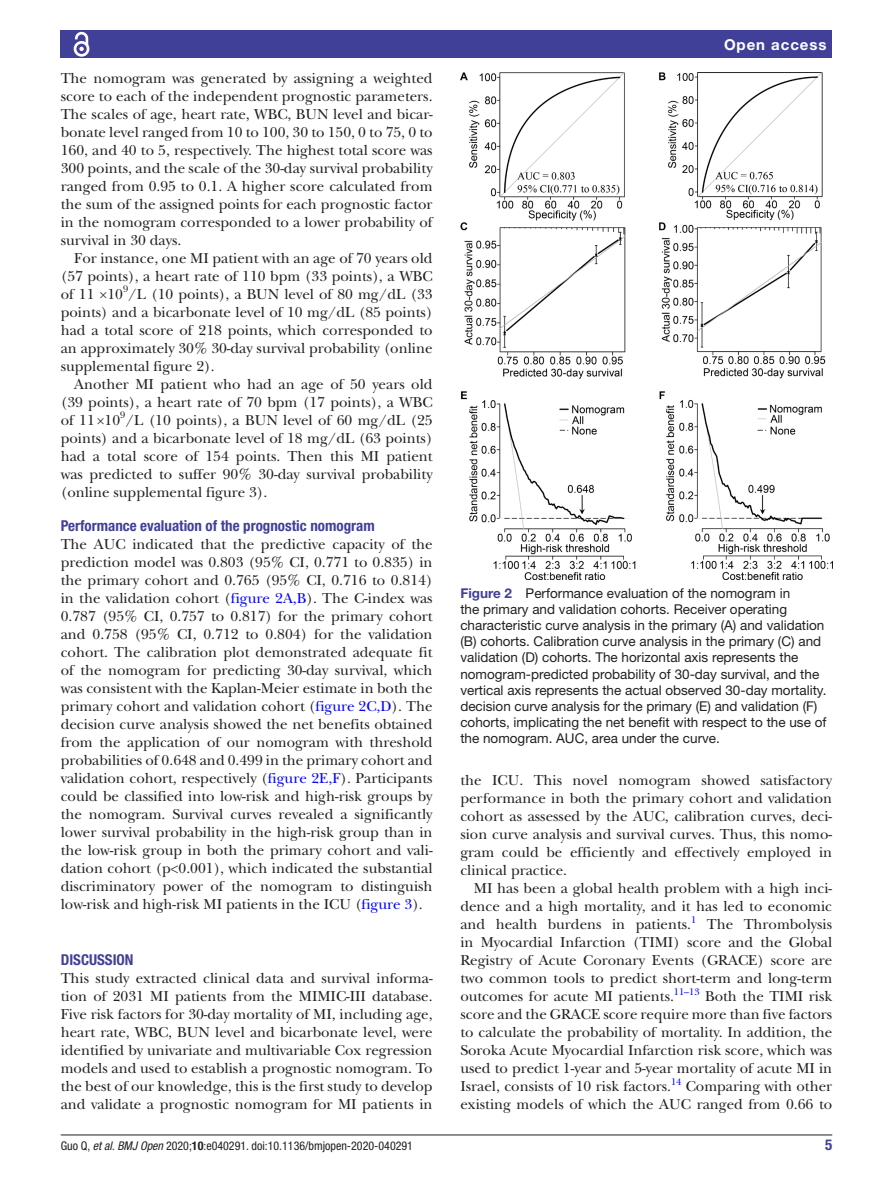
<style>
.page{position:relative;width:893px;height:1191px;background:#fff}
.page>*{position:absolute;margin:0;border:0;box-sizing:border-box;transform-origin:0 0}
.t1{font:15px/18px "New Baskerville";color:#231f20;text-align:justify}
.t2{font:700 condensed 15px "Helvetica Neue LT Std";color:#414099}
.t3{font:700 15px "Helvetica Neue LT Std";letter-spacing:.065em;color:#fff}
.t4{font:13.5px/16.2px "Helvetica Neue LT Std";color:#231f20}
.t5{font:condensed 12px "Helvetica Neue LT Std";color:#231f20}
.t6{font:9.9px "New Baskerville";color:#00f}
.t7{font:9.9px "New Baskerville";color:#231f20}
.s1{color:#00f}
.s2{font-weight:700;color:#414099}
.s3{font-style:italic}
.s4{font-weight:700}
</style>
<div class="page">
<hr style="left:61px;top:1134px;width:771px;height:1px;background:#231f20">
<div style="left:61px;top:31px;width:771px;height:27px;background:#414099"></div>
<svg style="left:73px;top:31px;width:17px;height:26px"></svg>
<img style="left:460px;top:73px;width:372px;height:507px">
<p class="t1" style="left:61px;top:69px;width:373px">The nomogram was generated by assigning a weighted score to each of the independent prognostic parameters.<br>The scales of age, heart rate, WBC, BUN level and bicar&shy;bonate level ranged from 10 to 100, 30 to 150, 0 to 75, 0 to 160, and 40 to 5, respectively. The highest total score was 300 points, and the scale of the 30-day survival probability ranged from 0.95 to 0.1. A higher score calculated from the sum of the assigned points for each prognostic factor in the nomogram corresponded to a lower probability of survival in 30 days.</p>
<p class="t1" style="left:61px;top:249px;width:373px;text-indent:14px">For instance, one MI patient with an age of 70 years old (57 points), a heart rate of 110 bpm (33 points), a WBC of 11 ×10 /L (10 points), a BUN level of 80 mg/dL (33</p>
<p class="t7" style="left:123px;top:283px;width:7px">9</p>
<p class="t1" style="left:61px;top:303px;width:373px">points) and a bicarbonate level of 10 mg/dL (85 points) had a total score of 218 points, which corresponded to an approximately 30% 30-day survival probability (online supplemental figure 2).</p>
<p class="t1" style="left:61px;top:375px;width:373px;text-indent:14px">Another MI patient who had an age of 50 years old (39 points), a heart rate of 70 bpm (17 points), a WBC of 11×10 /L (10 points), a BUN level of 60 mg/dL (25</p>
<p class="t7" style="left:120px;top:409px;width:7px">9</p>
<p class="t1" style="left:61px;top:429px;width:373px">points) and a bicarbonate level of 18 mg/dL (63 points) had a total score of 154 points. Then this MI patient was predicted to suffer 90% 30-day survival probability (online supplemental figure 3).</p>
<p class="t2" style="left:61px;top:516px;width:316px">Performance evaluation of the prognostic nomogram</p>
<p class="t1" style="left:61px;top:535px;width:373px">The AUC indicated that the predictive capacity of the prediction model was 0.803 (95% CI, 0.771 to 0.835) in the primary cohort and 0.765 (95% CI, 0.716 to 0.814) in the validation cohort (<span class="s1">figure 2A,B</span>). The C-index was 0.787 (95% CI, 0.757 to 0.817) for the primary cohort and 0.758 (95% CI, 0.712 to 0.804) for the validation cohort. The calibration plot demonstrated adequate fit of the nomogram for predicting 30-day survival, which was consistent with the Kaplan-Meier estimate in both the primary cohort and validation cohort (<span class="s1">figure 2C,D</span>). The decision curve analysis showed the net benefits obtained from the application of our nomogram with threshold probabilities of 0.648 and 0.499 in the primary cohort and validation cohort, respectively (<span class="s1">figure 2E,F</span>). Participants could be classified into low-risk and high-risk groups by the nomogram. Survival curves revealed a significantly lower survival probability in the high-risk group than in the low-risk group in both the primary cohort and vali&shy;dation cohort (p&lt;0.001), which indicated the substantial discriminatory power of the nomogram to distinguish low-risk and high-risk MI patients in the ICU (<span class="s1">figure 3</span>).</p>
<p class="t2" style="left:61px;top:951px;width:74px">DISCUSSION</p>
<p class="t1" style="left:61px;top:969px;width:373px">This study extracted clinical data and survival informa&shy;tion of 2031 MI patients from the MIMIC-III database.<br>Five risk factors for 30-day mortality of MI, including age, heart rate, WBC, BUN level and bicarbonate level, were identified by univariate and multivariable Cox regression models and used to establish a prognostic nomogram. To the best of our knowledge, this is the first study to develop and validate a prognostic nomogram for MI patients in</p>
<p class="t3" style="left:724px;top:35px;width:104px">Open access</p>
<p class="t4" style="left:460px;top:584px;width:368px"><span class="s2">Figure 2</span> Performance evaluation of the nomogram in<br>the primary and validation cohorts. Receiver operating characteristic curve analysis in the primary (A) and validation (B) cohorts. Calibration curve analysis in the primary (C) and validation (D) cohorts. The horizontal axis represents the nomogram-predicted probability of 30-day survival, and the vertical axis represents the actual observed 30-day mortality. decision curve analysis for the primary (E) and validation (F) cohorts, implicating the net benefit with respect to the use of the nomogram. AUC, area under the curve.</p>
<p class="t1" style="left:460px;top:771px;width:373px">the ICU. This novel nomogram showed satisfactory performance in both the primary cohort and validation cohort as assessed by the AUC, calibration curves, deci&shy;sion curve analysis and survival curves. Thus, this nomo&shy;gram could be efficiently and effectively employed in clinical practice.</p>
<p class="t1" style="left:460px;top:879px;width:373px;text-indent:14px">MI has been a global health problem with a high inci&shy;dence and a high mortality, and it has led to economic and health burdens in patients.<sup>1</sup></p>
<p class="t1" style="left:460px;top:915px;width:373px;text-indent:246px">The Thrombolysis in Myocardial Infarction (TIMI) score and the Global Registry of Acute Coronary Events (GRACE) score are two common tools to predict short-term and long-term outcomes for acute MI patients.</p>
<p class="t6" style="left:674px;top:985px;width:27px">11–13</p>
<p class="t1" style="left:460px;top:987px;width:373px;text-indent:245px">Both the TIMI risk score and the GRACE score require more than five factors to calculate the probability of mortality. In addition, the Soroka Acute Myocardial Infarction risk score, which was used to predict 1-year and 5-year mortality of acute MI in Israel, consists of 10 risk factors.</p>
<p class="t6" style="left:671px;top:1075px;width:12px">14</p>
<p class="t1" style="left:460px;top:1077px;width:373px;text-align:right">Comparing with other<br>existing models of which the AUC ranged from 0.66 to</p>
<p class="t5" style="left:61px;top:1138px;width:354px">Guo Q, <span class="s3">et al</span>. <span class="s3">BMJ Open</span> 2020;<span class="s4">10</span>:e040291. doi:10.1136/bmjopen-2020-040291</p>
<p class="t2" style="left:825px;top:1135px;width:9px">5</p>
</div>
